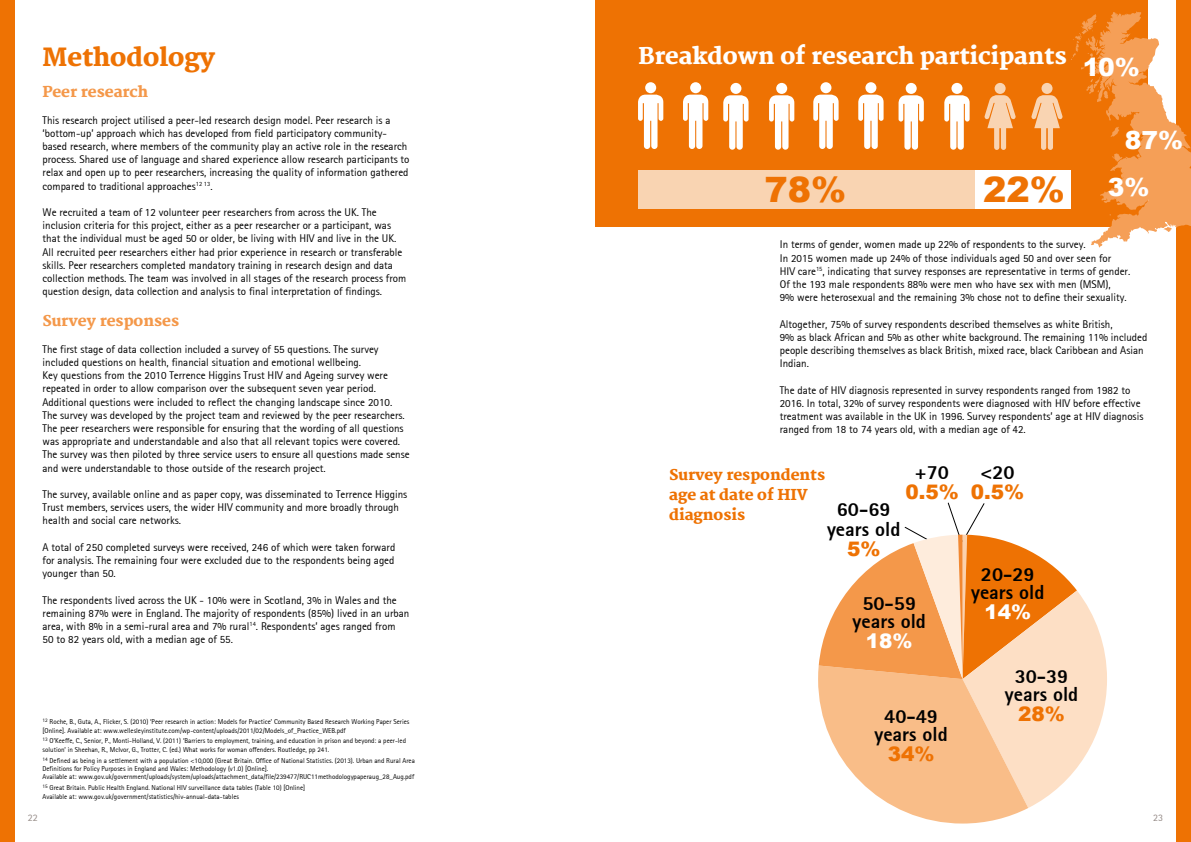
<style>
.page{position:relative;width:1191px;height:842px;background:#fff}
.page>*{position:absolute;margin:0;border:0;box-sizing:border-box;transform-origin:0 0}
.t1{font:900 35px "Arial";color:#ee7203}
.t2{font:900 25px "Merriweather";color:#ee7203}
.t3{font:900 25px "Arial";color:#fff}
.t4{font:900 23px "Merriweather";color:#fff}
.t5{font:800 20px/18px "Rotis Sans Serif";color:#000;text-align:center}
.t6{font:900 20px "Arial";color:#ee7203}
.t7{font:900 20px "Arial";color:#fff}
.t8{font:900 15px/20px "Merriweather";color:#ee7203}
.t9{font:900 15px "Merriweather";color:#f4984a}
.t10{font:11px/13.2px "Rotis Sans Serif";color:#000}
.t11{font:10px "Rotis Sans Serif";color:#958b87}
.t12{font:7px/8.4px "Rotis Sans Serif";color:#000}
</style>
<div class="page">
<div style="left:595px;top:0;width:553px;height:227px;background:#ee7203"></div>
<div style="left:638px;top:170px;width:337px;height:38px;background:#f9d4b2"></div>
<div style="left:1176px;top:0;width:15px;height:842px;background:#ee7203"></div>
<div style="left:0;top:0;width:14px;height:842px;background:#ee7203"></div>
<svg style="left:818px;top:502px;width:289px;height:321px"></svg>
<svg style="left:944px;top:83px;width:25px;height:67px"></svg>
<svg style="left:769px;top:83px;width:25px;height:67px"></svg>
<svg style="left:898px;top:83px;width:26px;height:67px"></svg>
<svg style="left:723px;top:83px;width:25px;height:67px"></svg>
<svg style="left:813px;top:82px;width:25px;height:67px"></svg>
<svg style="left:638px;top:82px;width:25px;height:67px"></svg>
<svg style="left:858px;top:82px;width:25px;height:67px"></svg>
<svg style="left:683px;top:82px;width:25px;height:67px"></svg>
<svg style="left:1031px;top:83px;width:31px;height:67px"></svg>
<svg style="left:984px;top:83px;width:31px;height:67px"></svg>
<svg style="left:1071px;top:11px;width:120px;height:236px"></svg>
<div style="left:975px;top:170px;width:96px;height:38px;background:#fff"></div>
<h2 class="t2" style="left:43px;top:42px;width:174px">Methodology</h2>
<h3 class="t9" style="left:43px;top:83px;width:107px">Peer research</h3>
<p class="t10" style="left:43px;top:113px;width:368px">This research project utilised a peer-led research design model. Peer research is a ‘bottom-up’ approach which has developed from field participatory community&shy;based research, where members of the community play an active role in the research process. Shared use of language and shared experience allow research participants to relax and open up to peer researchers, increasing the quality of information gathered compared to traditional approaches<sup>12</sup> <sup>13</sup>.</p>
<p class="t10" style="left:43px;top:206px;width:365px">We recruited a team of 12 volunteer peer researchers from across the UK. The inclusion criteria for this project, either as a peer researcher or a participant, was that the individual must be aged 50 or older, be living with HIV and live in the UK.<br>All recruited peer researchers either had prior experience in research or transferable skills. Peer researchers completed mandatory training in research design and data collection methods. The team was involved in all stages of the research process from question design, data collection and analysis to final interpretation of findings.</p>
<h3 class="t9" style="left:43px;top:312px;width:138px">Survey responses</h3>
<p class="t10" style="left:43px;top:342px;width:369px">The first stage of data collection included a survey of 55 questions. The survey included questions on health, financial situation and emotional wellbeing.<br>Key questions from the 2010 Terrence Higgins Trust HIV and Ageing survey were repeated in order to allow comparison over the subsequent seven year period.<br>Additional questions were included to reflect the changing landscape since 2010.<br>The survey was developed by the project team and reviewed by the peer researchers.<br>The peer researchers were responsible for ensuring that the wording of all questions was appropriate and understandable and also that all relevant topics were covered.<br>The survey was then piloted by three service users to ensure all questions made sense and were understandable to those outside of the research project.</p>
<p class="t10" style="left:43px;top:488px;width:366px">The survey, available online and as paper copy, was disseminated to Terrence Higgins<br>Trust members, services users, the wider HIV community and more broadly through health and social care networks.</p>
<p class="t10" style="left:43px;top:540px;width:354px;text-align:justify">A total of 250 completed surveys were received, 246 of which were taken forward for analysis. The remaining four were excluded due to the respondents being aged younger than 50.</p>
<p class="t10" style="left:43px;top:593px;width:368px">The respondents lived across the UK - 10% were in Scotland, 3% in Wales and the remaining 87% were in England. The majority of respondents (85%) lived in an urban area, with 8% in a semi-rural area and 7% rural<sup>14</sup>. Respondents’ ages ranged from<br>50 to 82 years old, with a median age of 55.</p>
<p class="t12" style="left:43px;top:717px;width:368px"><sup>12</sup> Roche, B., Guta, A., Flicker, S. (2010) ‘Peer research in action: Models for Practice’ Community Based Research Working Paper Series [Online]. Available at: www.wellesleyinstitute.com/wp-content/uploads/2011/02/Models_of_Practice_WEB.pdf</p>
<p class="t12" style="left:43px;top:737px;width:365px"><sup>13</sup> O’Keeffe, C., Senior, P., Monti-Holland, V. (2011) ‘Barriers to employment, training, and education in prison and beyond: a peer-led solution’ in Sheehan, R., McIvor, G., Trotter, C. (ed.) What works for woman offenders. Routledge, pp 241.</p>
<p class="t12" style="left:43px;top:756px;width:374px"><sup>14</sup> Defined as being in a settlement with a population &lt;10,000 (Great Britain. Office of National Statistics. (2013). Urban and Rural Area<br>Definitions for Policy Purposes in England and Wales: Methodology (v1.0) [Online].<br>Available at: www.gov.uk/government/uploads/system/uploads/attachment_data/file/239477/RUC11methodologypaperaug_28_Aug.pdf</p>
<p class="t12" style="left:43px;top:783px;width:264px"><sup>15</sup> Great Britain. Public Health England. National HIV surveillance data tables (Table 10) [Online]<br>Available at: www.gov.uk/government/statistics/hiv-annual-data-tables</p>
<h3 class="t4" style="left:638px;top:42px;width:430px">Breakdown of research participants</h3>
<h2 class="t3" style="left:1082px;top:48px;width:59px">10%</h2>
<h1 class="t1" style="left:764px;top:164px;width:83px">78%</h1>
<h1 class="t1" style="left:983px;top:164px;width:83px">22%</h1>
<h2 class="t3" style="left:1124px;top:122px;width:60px">87%</h2>
<h2 class="t3" style="left:1108px;top:169px;width:43px">3%</h2>
<p class="t10" style="left:780px;top:238px;width:352px">In terms of gender, women made up 22% of respondents to the survey.<br>In 2015 women made up 24% of those individuals aged 50 and over seen for<br>HIV care<sup>15</sup>, indicating that survey responses are representative in terms of gender.<br>Of the 193 male respondents 88% were men who have sex with men (MSM),<br>9% were heterosexual and the remaining 3% chose not to define their sexuality.</p>
<p class="t10" style="left:780px;top:317px;width:369px">Altogether, 75% of survey respondents described themselves as white British,<br>9% as black African and 5% as other white background. The remaining 11% included people describing themselves as black British, mixed race, black Caribbean and Asian Indian.</p>
<p class="t10" style="left:780px;top:383px;width:365px">The date of HIV diagnosis represented in survey respondents ranged from 1982 to 2016. In total, 32% of survey respondents were diagnosed with HIV before effective treatment was available in the UK in 1996. Survey respondents’ age at HIV diagnosis ranged from 18 to 74 years old, with a median age of 42.</p>
<h3 class="t5" style="left:915px;top:463px;width:36px">+70</h3>
<h3 class="t6" style="left:905px;top:477px;width:55px">0.5%</h3>
<h3 class="t8" style="left:669px;top:465px;width:157px">Survey respondents age at date of HIV diagnosis</h3>
<h3 class="t5" style="left:827px;top:499px;width:75px;line-height:20px">60-69 years old</h3>
<h3 class="t6" style="left:847px;top:534px;width:35px">5%</h3>
<h3 class="t5" style="left:852px;top:594px;width:75px">50-59 years old</h3>
<h3 class="t7" style="left:866px;top:627px;width:48px">18%</h3>
<h3 class="t5" style="left:980px;top:463px;width:36px">&lt;20</h3>
<h3 class="t6" style="left:971px;top:477px;width:55px">0.5%</h3>
<h3 class="t5" style="left:971px;top:565px;width:75px">20-29 years old</h3>
<h3 class="t7" style="left:984px;top:597px;width:48px">14%</h3>
<h3 class="t5" style="left:1005px;top:667px;width:75px">30-39 years old</h3>
<h3 class="t5" style="left:884px;top:706px;width:55px">40-49</h3>
<h3 class="t6" style="left:1018px;top:699px;width:48px">28%</h3>
<h3 class="t5" style="left:874px;top:724px;width:75px">years old</h3>
<h3 class="t6" style="left:887px;top:739px;width:48px">34%</h3>
<p class="t11" style="left:28px;top:811px;width:11px">22</p>
<p class="t11" style="left:1153px;top:811px;width:11px">23</p>
</div>
